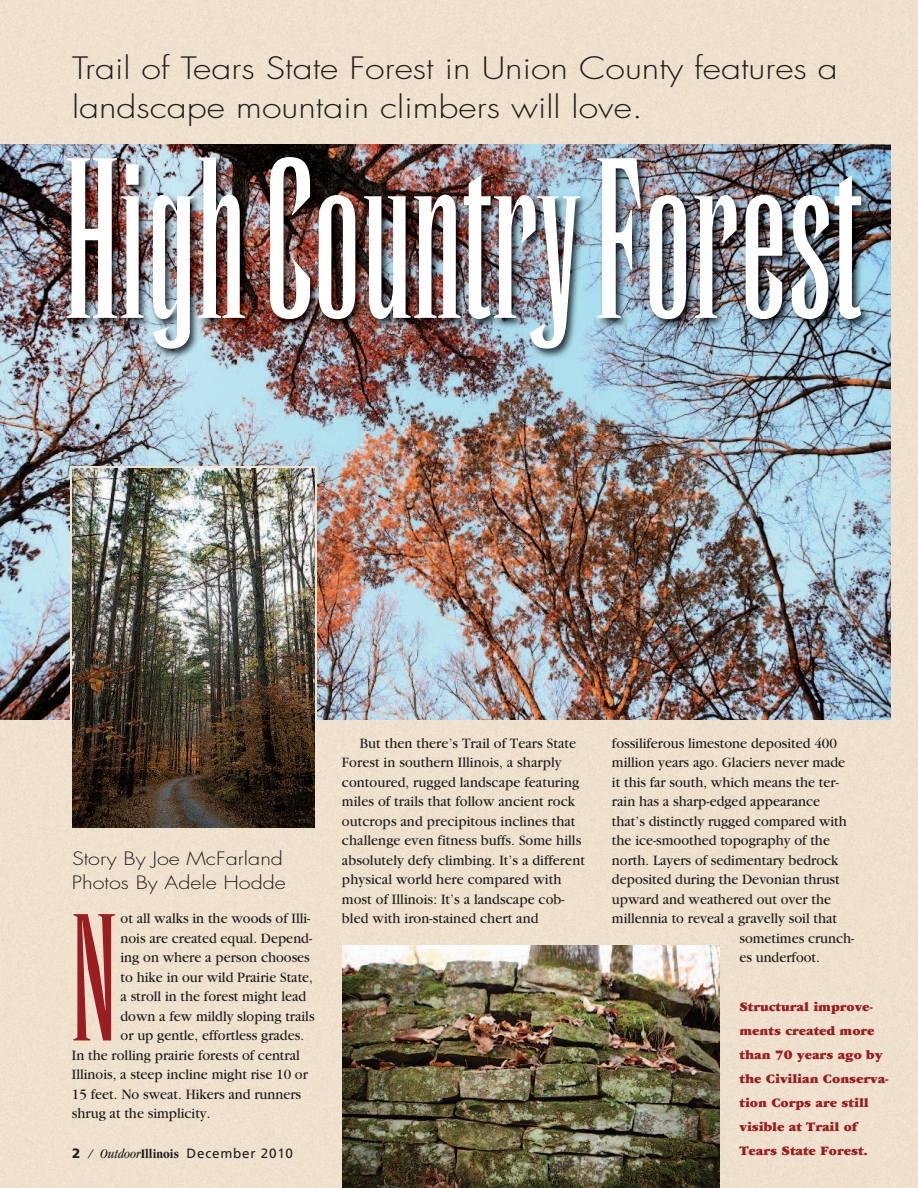
<style>
.page{position:relative;width:918px;height:1188px;background:#fff}
.page>*{position:absolute;margin:0;border:0;box-sizing:border-box;transform-origin:0 0}
.t1{font:condensed 201px "Runic";color:#fff}
.t2{font:condensed 159.15px "Runic";color:#9a1d20}
.t3{font:300 30px/39px "Futura";color:#231f20;scale:1.19 1}
.t4{font:300 18px/24px "Futura";color:#231f20;scale:1.2 1}
.t5{font:15px/19.5px "Garamond";color:#231f20;scale:.95 1}
.t6{font:900 13.5px/24px "Garamond";color:#9a1d20}
.t7{font:13.5px "Frutiger";letter-spacing:.055em;color:#231f20}
.t8{font:900 13.5px "Frutiger";color:#231f20}
.s1{font-family:"Garamond";font-style:italic;font-stretch:condensed}
.s2{font-family:"Garamond";font-weight:700;font-stretch:condensed}
</style>
<div class="page">
<img style="left:0;top:133px;width:891px;height:587px">
<div style="left:891px;top:133px;width:27px;height:297px;background:#efe0cd"></div>
<img style="left:0;top:144px;width:891px;height:286px">
<img style="left:342px;top:945px;width:378px;height:243px">
<img style="left:72px;top:468px;width:243px;height:360px">
<h3 class="t3" style="left:72px;top:51px;width:645px">Trail of Tears State Forest in Union County features a landscape mountain climbers will love.</h3>
<h1 class="t1" style="left:65px;top:158px;width:800px">HighCountryForest</h1>
<p class="t4" style="left:72px;top:848px;width:180px">Story By Joe McFarland<br>Photos By Adele Hodde</p>
<h2 class="t2" style="left:72px;top:914px;width:46px">N</h2>
<p class="t5" style="left:121px;top:910px;width:201px">ot all walks in the woods of Illi-</p>
<p class="t5" style="left:121px;top:930px;width:203px">nois are created equal. Depend-</p>
<p class="t5" style="left:121px;top:949px;width:201px">ing on where a person chooses</p>
<p class="t5" style="left:121px;top:969px;width:204px">to hike in our wild Prairie State,</p>
<p class="t5" style="left:121px;top:988px;width:197px">a stroll in the forest might lead</p>
<p class="t5" style="left:121px;top:1008px;width:206px">down a few mildly sloping trails</p>
<p class="t5" style="left:121px;top:1027px;width:195px">or up gentle, effortless grades.</p>
<p class="t5" style="left:72px;top:1047px;width:241px">In the rolling prairie forests of central</p>
<p class="t5" style="left:72px;top:1066px;width:250px">Illinois, a steep incline might rise 10 or</p>
<p class="t5" style="left:72px;top:1086px;width:243px">15 feet. No sweat. Hikers and runners</p>
<p class="t5" style="left:72px;top:1105px;width:147px">shrug at the simplicity.</p>
<p class="t5" style="left:342px;top:735px;width:257px;text-indent:18px">But then there’s Trail of Tears State Forest in southern Illinois, a sharply contoured, rugged landscape featuring miles of trails that follow ancient rock outcrops and precipitous inclines that challenge even fitness buffs. Some hills absolutely defy climbing. It’s a different physical world here compared with most of Illinois: It’s a landscape cob&shy;bled with iron-stained chert and</p>
<p class="t5" style="left:612px;top:735px;width:238px">fossiliferous limestone deposited 400</p>
<p class="t5" style="left:612px;top:754px;width:247px">million years ago. Glaciers never made</p>
<p class="t5" style="left:612px;top:774px;width:240px">it this far south, which means the ter-</p>
<p class="t5" style="left:612px;top:793px;width:221px">rain has a sharp-edged appearance</p>
<p class="t5" style="left:612px;top:813px;width:249px">that’s distinctly rugged compared with</p>
<p class="t5" style="left:612px;top:832px;width:231px">the ice-smoothed topography of the</p>
<p class="t5" style="left:612px;top:852px;width:240px">north. Layers of sedimentary bedrock</p>
<p class="t5" style="left:612px;top:871px;width:241px">deposited during the Devonian thrust</p>
<p class="t5" style="left:612px;top:891px;width:232px">upward and weathered out over the</p>
<p class="t5" style="left:612px;top:910px;width:238px">millennia to reveal a gravelly soil that</p>
<p class="t5" style="left:739px;top:930px;width:122px">sometimes crunch-</p>
<p class="t5" style="left:739px;top:949px;width:86px">es underfoot.</p>
<p class="t6" style="left:739px;top:996px;width:151px">Structural improve&shy;ments created more than 70 years ago by the Civilian Conserva&shy;tion Corps are still visible at Trail of</p>
<p class="t8" style="left:72px;top:1148px;width:10px">2</p>
<p class="t6" style="left:740px;top:1140px;width:130px">Tears State Forest.</p>
<p class="t7" style="left:89px;top:1148px;width:206px"><span class="s1">/ Outdoor</span><span class="s2">Illinois</span> December 2010</p>
</div>
